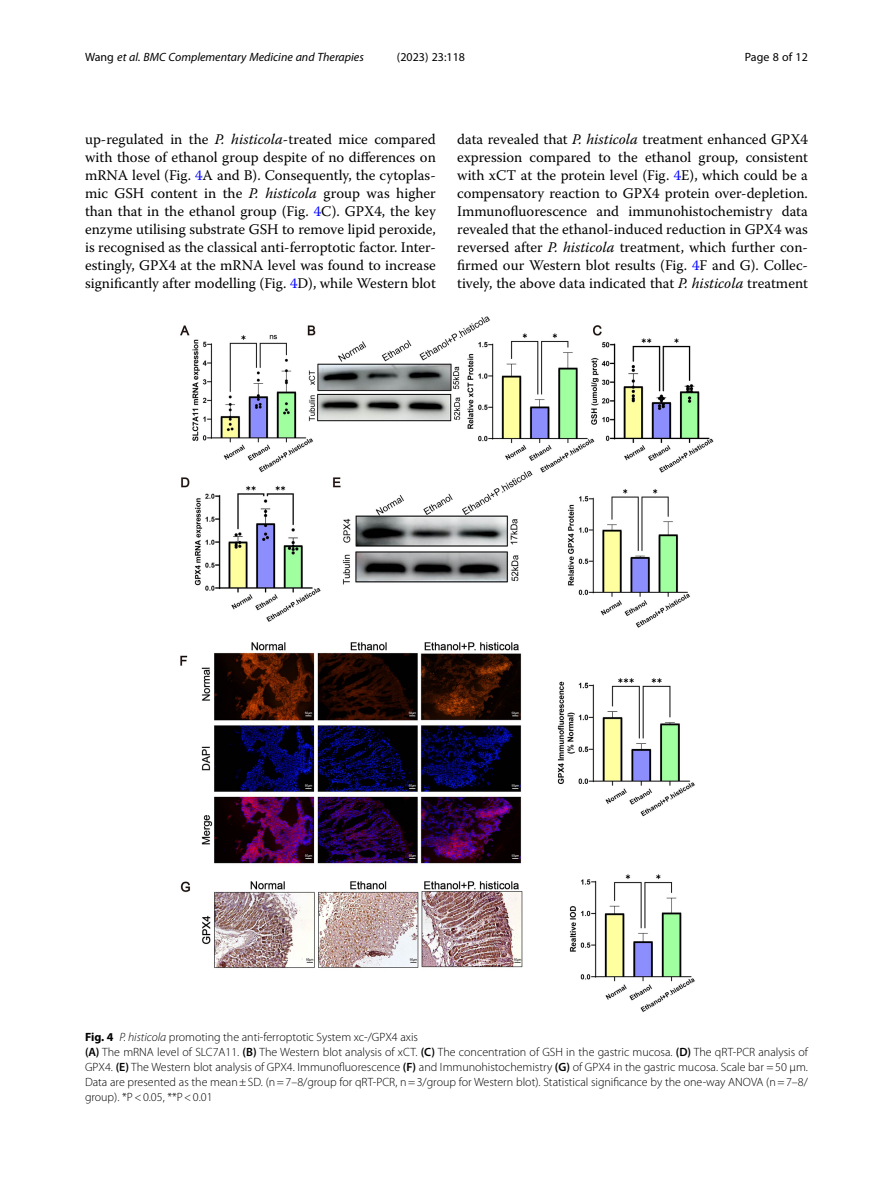
<style>
.page{position:relative;width:893px;height:1191px;background:#fff}
.page>*{position:absolute;margin:0;border:0;box-sizing:border-box;transform-origin:0 0}
.Body_Text{font:14.7px/18px "Warnock Pro";color:#000;text-align:justify}
.Figure_Caption{font:300 12px/15px "Myriad Pro";color:#000;text-align:justify}
.t1{font:italic 12px "Myriad Pro";color:#000}
.t2{font:12px "Myriad Pro";color:#000}
.s1{font-style:normal}
.s2{font-style:italic}
.s3{color:#00f}
.s4{font-weight:700}
.s5{font-weight:600}
</style>
<div class="page">
<img style="left:180px;top:316px;width:534px;height:696px">
<p class="t1" style="left:85px;top:50px;width:280px"><span class="s1">Wang</span> et al. BMC Complementary Medicine and Therapies</p>
<p class="t2" style="left:397px;top:50px;width:70px">(2023) 23:118</p>
<p class="t2" style="left:745px;top:50px;width:65px">Page 8 of 12</p>
<p class="Body_Text" style="left:85px;top:130px;width:352px">up-regulated in the <span class="s2">P. histicola</span>-treated mice compared with those of ethanol group despite of no differences on mRNA level (Fig. <span class="s3">4</span>A and B). Consequently, the cytoplas&shy;mic GSH content in the <span class="s2">P. histicola</span> group was higher than that in the ethanol group (Fig. <span class="s3">4</span>C). GPX4, the key enzyme utilising substrate GSH to remove lipid peroxide, is recognised as the classical anti-ferroptotic factor. Inter&shy;estingly, GPX4 at the mRNA level was found to increase significantly after modelling (Fig. <span class="s3">4</span>D), while Western blot</p>
<p class="Body_Text" style="left:457px;top:130px;width:352px">data revealed that <span class="s2">P. histicola</span> treatment enhanced GPX4 expression compared to the ethanol group, consistent with xCT at the protein level (Fig. <span class="s3">4</span>E), which could be a compensatory reaction to GPX4 protein over-depletion.<br>Immunofluorescence and immunohistochemistry data revealed that the ethanol-induced reduction in GPX4 was reversed after <span class="s2">P. histicola</span> treatment, which further con&shy;firmed our Western blot results (Fig. <span class="s3">4</span>F and G). Collec&shy;tively, the above data indicated that <span class="s2">P. histicola</span> treatment</p>
<p class="Figure_Caption" style="left:85px;top:1029px;width:334px"><span class="s4">Fig. 4</span> <span class="s2">P. histicola</span> promoting the anti-ferroptotic System xc-/GPX4 axis</p>
<p class="Figure_Caption" style="left:85px;top:1044px;width:724px"><span class="s5">(A)</span> The mRNA level of SLC7A11. <span class="s5">(B)</span> The Western blot analysis of xCT. <span class="s5">(C)</span> The concentration of GSH in the gastric mucosa. <span class="s5">(D)</span> The qRT-PCR analysis of GPX4. <span class="s5">(E)</span> The Western blot analysis of GPX4. Immunofluorescence <span class="s5">(F)</span> and Immunohistochemistry <span class="s5">(G)</span> of GPX4 in the gastric mucosa. Scale bar =50 μm.<br>Data are presented as the mean±SD. (n=7–8/group for qRT-PCR, n=3/group for Western blot). Statistical significance by the one-way ANOVA (n=7–8/ group). *P&lt;0.05, **P&lt;0.01</p>
</div>
